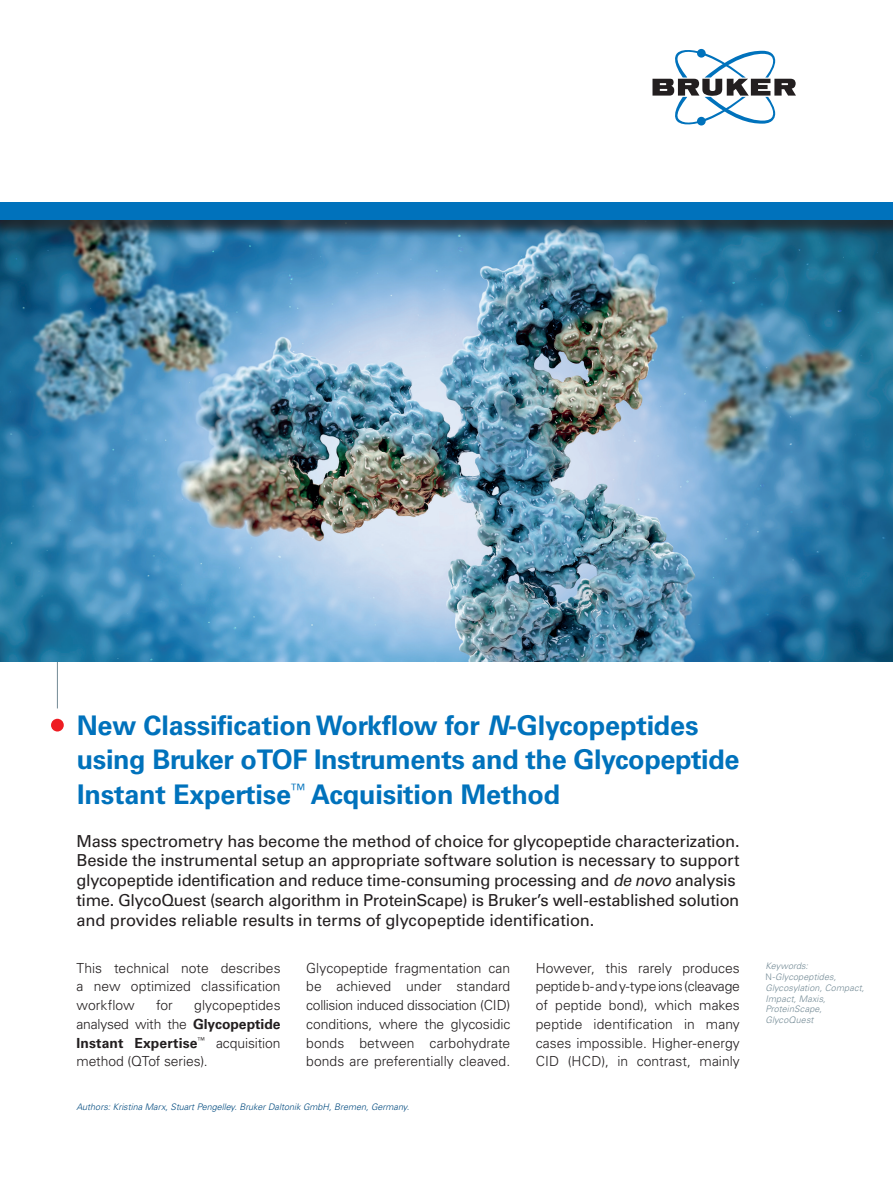
<style>
.page{position:relative;width:893px;height:1187px;background:#fff}
.page>*{position:absolute;margin:0;border:0;box-sizing:border-box;transform-origin:0 0}
.t1{font:700 27px/34.5px "Univers LT Std";letter-spacing:-.005em;color:#0072bc}
.t2{font:16.5px/19.8px "Univers LT Std";letter-spacing:-.015em;color:#231f20}
.t3{font:300 13.8px/18.8px "Univers LT Std";color:#231f20;text-align:justify}
.t4{font:italic 300 9px/10.8px "Univers LT Std";letter-spacing:.015em;color:#738a95}
.t5{font:italic 300 9px "Univers LT Std";color:#004a7f}
.s1{font-style:italic}
.s2{font-weight:700}
.s3{font-style:normal}
</style>
<div class="page">
<svg style="left:652px;top:49px;width:144px;height:76px"></svg>
<hr style="left:57px;top:660px;width:1px;height:48px;background:#738a95">
<div style="left:51px;top:718px;width:13px;height:13px;background:#ee1d23;border-radius:50%"></div>
<img style="left:0;top:238px;width:893px;height:423px">
<div style="left:0;top:204px;width:893px;height:34px;background:#231f20;opacity:.75"></div>
<div style="left:0;top:202px;width:893px;height:17px;background:#0072bc"></div>
<h1 class="t1" style="left:77px;top:708px;width:664px">New Classification Workflow for <span class="s1">N</span>-Glycopeptides using Bruker oTOF Instruments and the Glycopeptide<br>Instant Expertise<sup>™</sup> Acquisition Method</h1>
<p class="t2" style="left:77px;top:831px;width:665px">Mass spectrometry has become the method of choice for glycopeptide characterization.<br>Beside the instrumental setup an appropriate software solution is necessary to support glycopeptide identification and reduce time-consuming processing and <span class="s1">de novo</span> analysis time. GlycoQuest (search algorithm in ProteinScape) is Bruker’s well-established solution and provides reliable results in terms of glycopeptide identification.</p>
<p class="t3" style="left:77px;top:958px;width:206px">This technical note describes a new optimized classification workflow</p>
<p class="t3" style="left:156px;top:995px;width:18px">for</p>
<p class="t3" style="left:77px;top:995px;width:206px;text-indent:118px">glycopeptides analysed with the <span class="s2">Glycopeptide Instant Expertise</span><sup>™</sup> acquisition method (QTof series).</p>
<p class="t3" style="left:306px;top:958px;width:206px">Glycopeptide fragmentation can be achieved under standard collision induced dissociation (CID) conditions, where the glycosidic bonds between carbohydrate bonds are preferentially cleaved.</p>
<p class="t3" style="left:536px;top:958px;width:206px">However, this rarely produces peptide b- and y-type ions (cleavage of peptide bond), which makes peptide identification in many cases impossible. Higher-energy CID (HCD), in contrast, mainly</p>
<p class="t5" style="left:77px;top:1101px;width:334px">Authors: Kristina Marx, Stuart Pengelley. Bruker Daltonik GmbH, Bremen, Germany.</p>
<p class="t4" style="left:765px;top:960px;width:100px">Keywords:<br><span class="s3">N</span>-Glycopeptides,<br>Glycosylation, Compact,<br>Impact, Maxis,<br>ProteinScape,<br>GlycoQuest</p>
</div>
